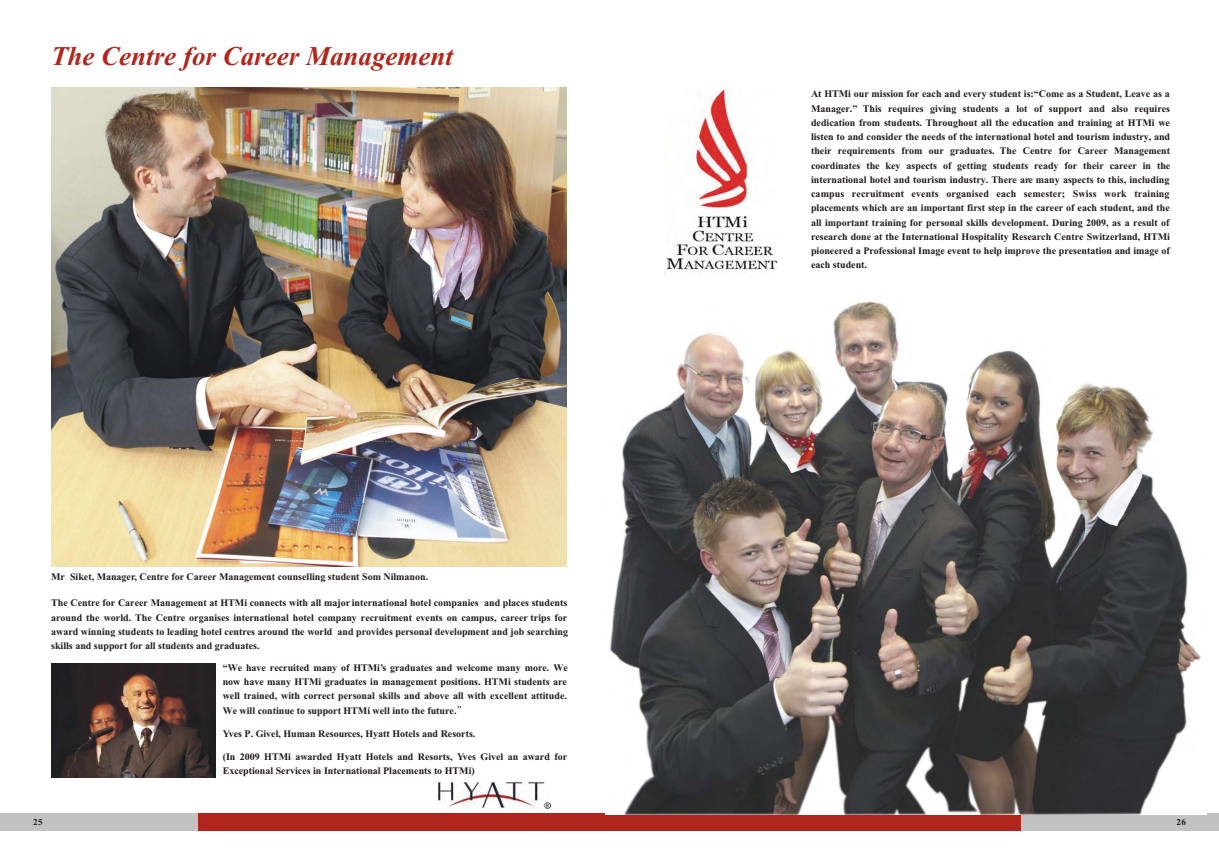
<style>
.page{position:relative;width:1219px;height:868px;background:#fff}
.page>*{position:absolute;margin:0;border:0;box-sizing:border-box;transform-origin:0 0}
.t1{font:italic 700 27px "Times New Roman";color:#b0261c}
.t2{font:700 10px/14.3px "Times New Roman CE";color:#1f1a17;text-align:justify}
.t3{font:700 9.1px "Times New Roman CE";color:#1f1a17}
</style>
<div class="page">
<div style="left:0;top:813px;width:609px;height:18px;background:#c2c2c2"></div>
<div style="left:198px;top:813px;width:411px;height:18px;background:#b0261c"></div>
<div style="left:609px;top:813px;width:610px;height:18px;background:#c2c2c2"></div>
<div style="left:609px;top:813px;width:411px;height:18px;background:#b0261c"></div>
<img style="left:606px;top:301px;width:601px;height:513px">
<img style="left:664px;top:89px;width:114px;height:187px">
<img style="left:438px;top:782px;width:112px;height:26px">
<img style="left:51px;top:664px;width:165px;height:113px">
<img style="left:51px;top:88px;width:516px;height:479px">
<svg style="left:457px;top:706px;width:4px;height:3px"></svg>
<h1 class="t1" style="left:51px;top:47px;width:404px">The Centre for Career Management</h1>
<p class="t2" style="left:51px;top:570px;width:379px">Mr Siket, Manager, Centre for Career Management counselling student Som Nilmanon.</p>
<p class="t2" style="left:51px;top:597px;width:518px">The Centre for Career Management at HTMi connects with all major international hotel companies and places students around the world. The Centre organises international hotel company recruitment events on campus, career trips for award winning students to leading hotel centres around the world and provides personal development and job searching skills and support for all students and graduates.</p>
<p class="t2" style="left:223px;top:661px;width:347px">“We have recruited many of HTMi’s graduates and welcome many more. We now have many HTMi graduates in management positions. HTMi students are well trained, with correct personal skills and above all with excellent attitude.<br>We will continue to support HTMi well into the future.</p>
<p class="t2" style="left:223px;top:727px;width:254px">Yves P. Givel, Human Resources, Hyatt Hotels and Resorts.</p>
<p class="t2" style="left:223px;top:750px;width:346px">(In 2009 HTMi awarded Hyatt Hotels and Resorts, Yves Givel an award for<br>Exceptional Services in International Placements to HTMi)</p>
<p class="t2" style="left:811px;top:88px;width:361px">At HTMi our mission for each and every student is:“Come as a Student, Leave as a Manager.” This requires giving students a lot of support and also requires dedication from students. Throughout all the education and training at HTMi we listen to and consider the needs of the international hotel and tourism industry, and their requirements from our graduates. The Centre for Career Management coordinates the key aspects of getting students ready for their career in the international hotel and tourism industry. There are many aspects to this, including campus recruitment events organised each semester; Swiss work training placements which are an important first step in the career of each student, and the all important training for personal skills development. During 2009, as a result of research done at the International Hospitality Research Centre Switzerland, HTMi pioneered a Professional Image event to help improve the presentation and image of each student.</p>
<p class="t3" style="left:33px;top:819px;width:11px">25</p>
<p class="t3" style="left:1176px;top:819px;width:11px">26</p>
</div>
